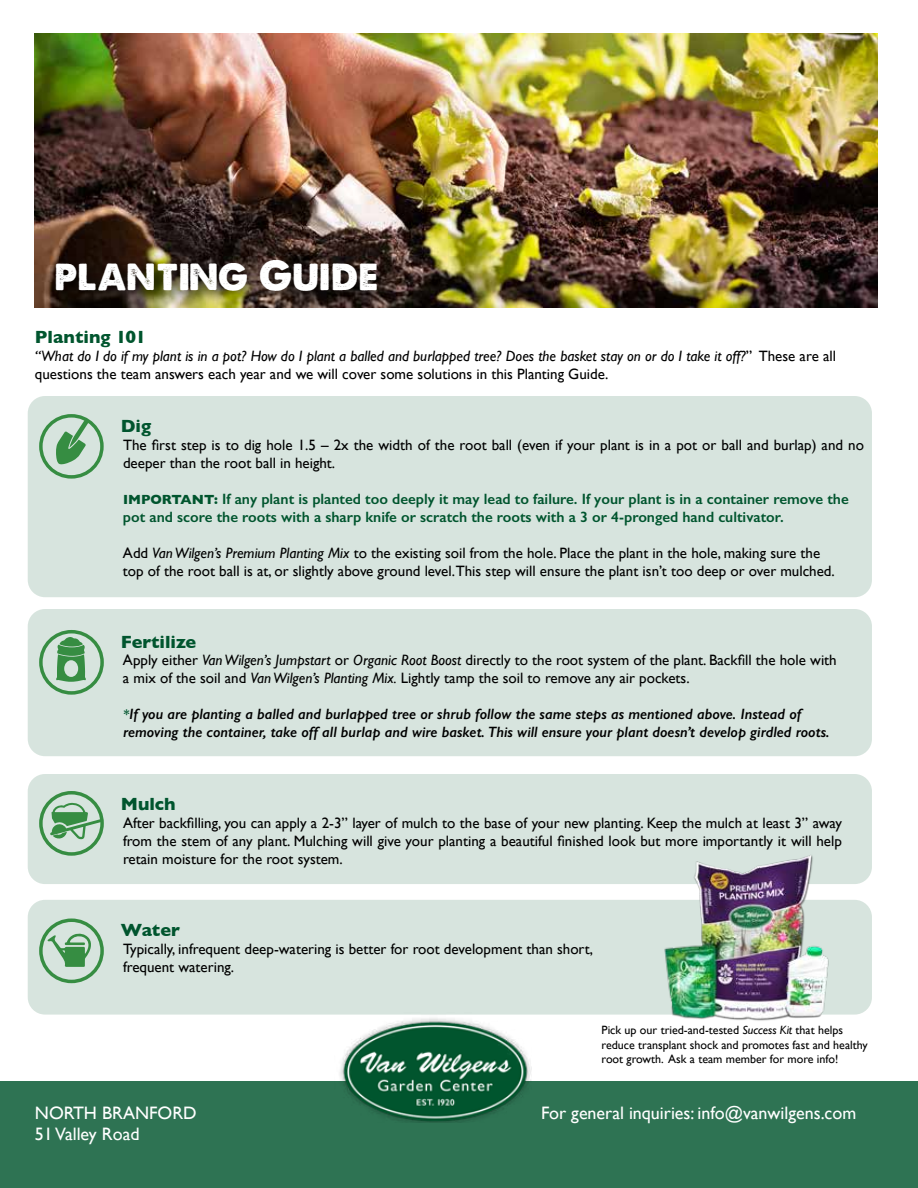
<style>
.page{position:relative;width:918px;height:1188px;background:#fff}
.page>*{position:absolute;margin:0;border:0;box-sizing:border-box;transform-origin:0 0}
.t1{font:39.75px "A Loveof Thunder";color:#fff}
.t2{font:18px/21.6px "Gill Sans";color:#fff}
.t3{font:700 18px "Gill Sans";color:#00552e}
.t4{font:15px/18px "Gill Sans";color:#000}
.t5{font:italic 600 15px/18px "Gill Sans";color:#000}
.t6{font:italic 15px/18px "Gill Sans";color:#000}
.t7{font:600 15px/18px "Gill Sans";color:#00552e}
.t8{font:12px/14.4px "Gill Sans";color:#000}
.s1{font-style:normal}
.s2{font-weight:700;font-size:13.5px}
.s3{font-style:italic}
.s4{font-size:13.5px;color:#00552e}
</style>
<div class="page">
<img style="left:35px;top:34px;width:843px;height:273px">
<img style="left:45px;top:250px;width:352px;height:58px">
<div style="left:28px;top:396px;width:844px;height:201px;background:#d7e4de;border-radius:17px"></div>
<div style="left:28px;top:609px;width:844px;height:147px;background:#d7e4de;border-radius:17px"></div>
<div style="left:28px;top:774px;width:844px;height:110px;background:#d7e4de;border-radius:17px"></div>
<div style="left:28px;top:900px;width:844px;height:115px;background:#d7e4de;border-radius:17px"></div>
<div style="left:0;top:1081px;width:918px;height:107px;background:#2e7353"></div>
<img style="left:334px;top:1014px;width:197px;height:108px">
<div style="left:39px;top:414px;width:65px;height:65px;border:3px solid #368d42;border-radius:50%"></div>
<svg style="left:56px;top:419px;width:33px;height:45px"></svg>
<div style="left:39px;top:630px;width:65px;height:65px;border:3px solid #368d42;border-radius:50%"></div>
<svg style="left:56px;top:637px;width:30px;height:45px"></svg>
<div style="left:39px;top:791px;width:65px;height:65px;border:3px solid #368d42;border-radius:50%"></div>
<svg style="left:50px;top:803px;width:52px;height:36px"></svg>
<svg style="left:47px;top:933px;width:44px;height:34px"></svg>
<div style="left:39px;top:919px;width:65px;height:64px;border:3px solid #368d42;border-radius:50%"></div>
<img style="left:648px;top:855px;width:186px;height:166px">
<h1 class="t1" style="left:54px;top:251px;width:326px">PLANTING GUIDE</h1>
<p class="t3" style="left:35px;top:323px;width:113px">Planting 101</p>
<p class="t6" style="left:35px;top:347px;width:803px">“What do I do if my plant is in a pot? How do I plant a balled and burlapped tree? Does the basket stay on or do I take it off?<span class="s1">” These are all questions the team answers each year and we will cover some solutions in this Planting Guide.</span></p>
<p class="t3" style="left:121px;top:411px;width:32px">Dig</p>
<p class="t4" style="left:123px;top:436px;width:743px">The first step is to dig hole 1.5 – 2x the width of the root ball (even if your plant is in a pot or ball and burlap) and no deeper than the root ball in height.</p>
<p class="t7" style="left:123px;top:490px;width:727px"><span class="s2">IMPORTANT:</span> If any plant is planted too deeply it may lead to failure. If your plant is in a container remove the pot and score the roots with a sharp knife or scratch the roots with a 3 or 4-pronged hand cultivator.</p>
<p class="t4" style="left:123px;top:544px;width:713px">Add <span class="s3">Van Wilgen’s Premium Planting Mix</span> to the existing soil from the hole. Place the plant in the hole, making sure the top of the root ball is at, or slightly above ground level.This step will ensure the plant isn’t too deep or over mulched.</p>
<p class="t3" style="left:121px;top:627px;width:77px">Fertilize</p>
<p class="t4" style="left:123px;top:651px;width:715px">Apply either <span class="s3">Van Wilgen’s Jumpstart</span> or <span class="s3">Organic Root Boost</span> directly to the root system of the plant. Backfill the hole with a mix of the soil and <span class="s3">Van Wilgen’s Planting Mix.</span> Lightly tamp the soil to remove any air pockets.</p>
<p class="t5" style="left:123px;top:705px;width:708px"><span class="s4">*</span>If you are planting a balled and burlapped tree or shrub follow the same steps as mentioned above. Instead of removing the container, take off all burlap and wire basket. This will ensure your plant doesn’t develop girdled roots.</p>
<p class="t3" style="left:121px;top:790px;width:56px">Mulch</p>
<p class="t4" style="left:123px;top:814px;width:720px;text-align:justify">After backfilling, you can apply a 2-3” layer of mulch to the base of your new planting. Keep the mulch at least 3’’ away from the stem of any plant. Mulching will give your planting a beautiful finished look but more importantly it will help retain moisture for the root system.</p>
<p class="t3" style="left:121px;top:916px;width:61px">Water</p>
<p class="t4" style="left:123px;top:940px;width:472px">Typically, infrequent deep-watering is better for root development than short, frequent watering.</p>
<p class="t8" style="left:602px;top:1023px;width:268px">Pick up our tried-and-tested <span class="s3">Success Kit</span> that helps reduce transplant shock and promotes fast and healthy root growth. Ask a team member for more info!</p>
<p class="t2" style="left:35px;top:1101px;width:163px">NORTH BRANFORD<br>51 Valley Road</p>
<p class="t2" style="left:541px;top:1102px;width:317px">For general inquiries: info@vanwilgens.com</p>
</div>
